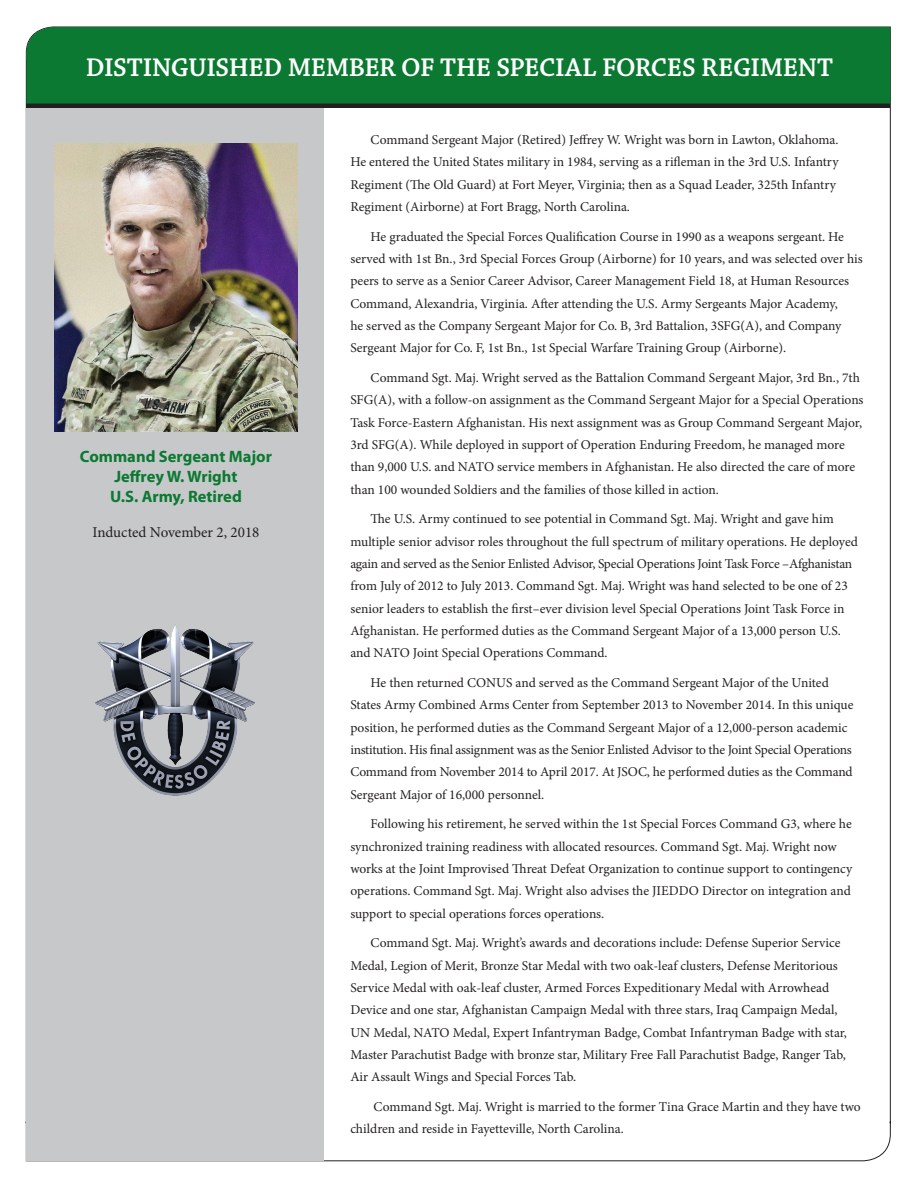
<style>
.page{position:relative;width:918px;height:1188px;background:#fff}
.page>*{position:absolute;margin:0;border:0;box-sizing:border-box;transform-origin:0 0}
.Title{font:600 27px "Chaparral Pro";letter-spacing:-.015em;color:#fff}
.name{font:700 16.5px/19.8px "Myriad Pro";color:#0b7931;text-align:center}
.induction_date{font:15px "Minion Pro";color:#231f20}
.body{font:13.5px/22.4px "Minion Pro";letter-spacing:-.005em;color:#231f20}
</style>
<div class="page">
<div style="left:26px;top:80px;width:297px;height:1081px;background:#c7c8ca"></div>
<div style="left:26px;top:60px;width:864px;height:48px;background:#231f20"></div>
<div style="left:26px;top:27px;width:864px;height:77px;background:#0b7931"></div>
<img style="left:95px;top:624px;width:159px;height:171px">
<img style="left:54px;top:144px;width:243px;height:287px">
<p class="Title" style="left:86px;top:52px;width:749px">DISTINGUISHED MEMBER OF THE SPECIAL FORCES REGIMENT</p>
<p class="name" style="left:80px;top:447px;width:194px">Command Sergeant Major<br>Jeffrey W. Wright<br>U.S. Army, Retired</p>
<p class="induction_date" style="left:93px;top:522px;width:168px">Inducted November 2, 2018</p>
<p class="body" style="left:350px;top:129px;width:490px;text-indent:20px">Command Sergeant Major (Retired) Jeffrey W. Wright was born in Lawton, Oklahoma.<br>He entered the United States military in 1984, serving as a rifleman in the 3rd U.S. Infantry Regiment (The Old Guard) at Fort Meyer, Virginia; then as a Squad Leader, 325th Infantry Regiment (Airborne) at Fort Bragg, North Carolina.</p>
<p class="body" style="left:350px;top:225px;width:514px;text-indent:20px">He graduated the Special Forces Qualification Course in 1990 as a weapons sergeant. He served with 1st Bn., 3rd Special Forces Group (Airborne) for 10 years, and was selected over his peers to serve as a Senior Career Advisor, Career Management Field 18, at Human Resources Command, Alexandria, Virginia. After attending the U.S. Army Sergeants Major Academy,<br>he served as the Company Sergeant Major for Co. B, 3rd Battalion, 3SFG(A), and Company Sergeant Major for Co. F, 1st Bn., 1st Special Warfare Training Group (Airborne).</p>
<p class="body" style="left:350px;top:367px;width:515px;text-indent:20px">Command Sgt. Maj. Wright served as the Battalion Command Sergeant Major, 3rd Bn., 7th SFG(A), with a follow-on assignment as the Command Sergeant Major for a Special Operations Task Force-Eastern Afghanistan. His next assignment was as Group Command Sergeant Major, 3rd SFG(A). While deployed in support of Operation Enduring Freedom, he managed more than 9,000 U.S. and NATO service members in Afghanistan. He also directed the care of more than 100 wounded Soldiers and the families of those killed in action.</p>
<p class="body" style="left:350px;top:508px;width:509px;text-indent:20px">The U.S. Army continued to see potential in Command Sgt. Maj. Wright and gave him multiple senior advisor roles throughout the full spectrum of military operations. He deployed again and served as the Senior Enlisted Advisor, Special Operations Joint Task Force –Afghanistan from July of 2012 to July 2013. Command Sgt. Maj. Wright was hand selected to be one of 23 senior leaders to establish the first–ever division level Special Operations Joint Task Force in Afghanistan. He performed duties as the Command Sergeant Major of a 13,000 person U.S. and NATO Joint Special Operations Command.</p>
<p class="body" style="left:350px;top:672px;width:505px;text-indent:20px">He then returned CONUS and served as the Command Sergeant Major of the United States Army Combined Arms Center from September 2013 to November 2014. In this unique position, he performed duties as the Command Sergeant Major of a 12,000-person academic institution. His final assignment was as the Senior Enlisted Advisor to the Joint Special Operations Command from November 2014 to April 2017. At JSOC, he performed duties as the Command Sergeant Major of 16,000 personnel.</p>
<p class="body" style="left:350px;top:813px;width:504px;text-indent:20px">Following his retirement, he served within the 1st Special Forces Command G3, where he synchronized training readiness with allocated resources. Command Sgt. Maj. Wright now works at the Joint Improvised Threat Defeat Organization to continue support to contingency operations. Command Sgt. Maj. Wright also advises the JIEDDO Director on integration and support to special operations forces operations.</p>
<p class="body" style="left:350px;top:932px;width:498px;text-indent:20px">Command Sgt. Maj. Wright’s awards and decorations include: Defense Superior Service Medal, Legion of Merit, Bronze Star Medal with two oak-leaf clusters, Defense Meritorious Service Medal with oak-leaf cluster, Armed Forces Expeditionary Medal with Arrowhead Device and one star, Afghanistan Campaign Medal with three stars, Iraq Campaign Medal, UN Medal, NATO Medal, Expert Infantryman Badge, Combat Infantryman Badge with star, Master Parachutist Badge with bronze star, Military Free Fall Parachutist Badge, Ranger Tab, Air Assault Wings and Special Forces Tab.</p>
<p class="body" style="left:350px;top:1096px;width:512px;text-indent:23px">Command Sgt. Maj. Wright is married to the former Tina Grace Martin and they have two children and reside in Fayetteville, North Carolina.</p>
</div>
